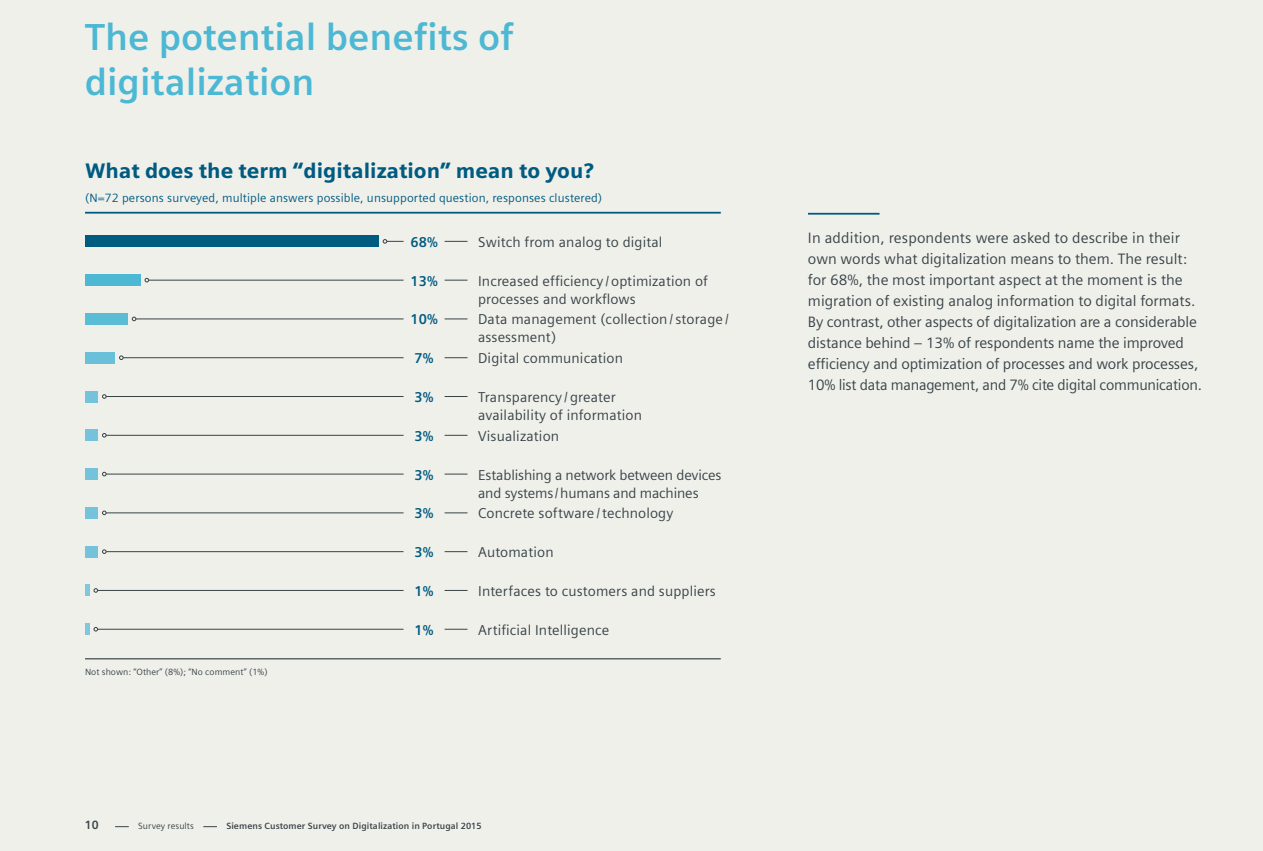
<style>
.page{position:relative;width:1263px;height:851px;background:#fff}
.page>*{position:absolute;margin:0;border:0;box-sizing:border-box;transform-origin:0 0}
.t1{font:700 37.5px/45px "Siemens Sans";color:#4cb8d3}
.t2{font:900 21px "Siemens Sans";color:#005b81}
.t3{font:15px/21px "Siemens Sans";letter-spacing:-.01em;color:#384348}
.t4{font:14.25px/18px "Siemens Sans";letter-spacing:.01em;color:#384348}
.t5{font:14.25px/18px "Siemens Sans";letter-spacing:-.01em;color:#384348}
.t6{font:700 14.25px "Siemens Sans";color:#005b81}
.t7{font:12px "Siemens Sans";letter-spacing:.01em;color:#005b81}
.t8{font:700 12px "Siemens Sans";color:#384348}
.t9{font:700 9px "Siemens Sans";letter-spacing:.01em;color:#384348}
.t10{font:9px "Siemens Sans";letter-spacing:.01em;color:#384348}
</style>
<div class="page">
<div style="left:0;top:0;width:1263px;height:850px;background:#f0f0eb"></div>
<hr style="left:808px;top:213px;width:71px;height:1px;background:#005b81">
<hr style="left:85px;top:658px;width:636px;height:1px;background:#384348">
<div style="left:85px;top:236px;width:293px;height:11px;background:#005b81"></div>
<svg style="left:383px;top:239px;width:21px;height:4px"></svg>
<svg style="left:445px;top:241px;width:22px;height:1px"></svg>
<div style="left:85px;top:274px;width:55px;height:12px;background:#4cb8d3"></div>
<hr style="left:149px;top:279px;width:255px;height:1px;background:#384348">
<svg style="left:145px;top:278px;width:4px;height:4px"></svg>
<svg style="left:445px;top:279px;width:22px;height:1px"></svg>
<div style="left:85px;top:313px;width:43px;height:11px;background:#5bbcd6"></div>
<hr style="left:136px;top:318px;width:268px;height:1px;background:#384348">
<svg style="left:132px;top:316px;width:4px;height:5px"></svg>
<svg style="left:445px;top:318px;width:22px;height:1px"></svg>
<div style="left:85px;top:391px;width:13px;height:11px;background:#75c3db"></div>
<hr style="left:106px;top:396px;width:298px;height:1px;background:#384348">
<svg style="left:102px;top:394px;width:5px;height:4px"></svg>
<svg style="left:445px;top:396px;width:22px;height:1px"></svg>
<div style="left:85px;top:429px;width:13px;height:12px;background:#75c3db"></div>
<hr style="left:106px;top:435px;width:298px;height:1px;background:#384348">
<svg style="left:102px;top:433px;width:5px;height:4px"></svg>
<svg style="left:445px;top:435px;width:22px;height:1px"></svg>
<div style="left:85px;top:546px;width:13px;height:11px;background:#75c3db"></div>
<hr style="left:106px;top:551px;width:298px;height:1px;background:#384348">
<svg style="left:102px;top:549px;width:5px;height:5px"></svg>
<svg style="left:445px;top:551px;width:22px;height:1px"></svg>
<hr style="left:85px;top:584px;width:4px;height:12px;background:#80c7dd">
<hr style="left:98px;top:590px;width:306px;height:1px;background:#384348">
<svg style="left:94px;top:588px;width:4px;height:4px"></svg>
<svg style="left:445px;top:590px;width:22px;height:1px"></svg>
<div style="left:85px;top:468px;width:13px;height:11px;background:#75c3db"></div>
<hr style="left:106px;top:473px;width:298px;height:1px;background:#384348">
<svg style="left:102px;top:472px;width:5px;height:4px"></svg>
<svg style="left:445px;top:473px;width:22px;height:1px"></svg>
<hr style="left:85px;top:623px;width:4px;height:11px;background:#80c7dd">
<hr style="left:98px;top:628px;width:306px;height:1px;background:#384348">
<svg style="left:94px;top:627px;width:4px;height:4px"></svg>
<svg style="left:445px;top:628px;width:22px;height:1px"></svg>
<div style="left:85px;top:507px;width:13px;height:11px;background:#75c3db"></div>
<hr style="left:106px;top:512px;width:298px;height:1px;background:#384348">
<svg style="left:102px;top:510px;width:5px;height:5px"></svg>
<svg style="left:445px;top:512px;width:22px;height:1px"></svg>
<div style="left:85px;top:352px;width:30px;height:11px;background:#69c0d8"></div>
<hr style="left:123px;top:357px;width:281px;height:1px;background:#384348">
<svg style="left:119px;top:355px;width:5px;height:5px"></svg>
<svg style="left:445px;top:357px;width:22px;height:1px"></svg>
<svg style="left:115px;top:826px;width:14px;height:1px"></svg>
<svg style="left:203px;top:826px;width:14px;height:1px"></svg>
<hr style="left:85px;top:212px;width:636px;height:1px;background:#005b81">
<h1 class="t1" style="left:85px;top:15px;width:431px">The potential benefits of digitalization</h1>
<h2 class="t2" style="left:85px;top:158px;width:510px">What does the term “digitalization” mean to you?</h2>
<p class="t7" style="left:85px;top:191px;width:519px">(N=72 persons surveyed, multiple answers possible, unsupported question, responses clustered)</p>
<p class="t4" style="left:478px;top:233px;width:186px">Switch from analog to digital</p>
<p class="t4" style="left:478px;top:272px;width:231px">Increased efficiency /optimization of processes and workflows</p>
<p class="t4" style="left:478px;top:310px;width:252px">Data management (collection/ storage / assessment)</p>
<p class="t6" style="left:410px;top:234px;width:29px">68%</p>
<p class="t6" style="left:410px;top:272px;width:29px">13%</p>
<p class="t6" style="left:410px;top:311px;width:29px">10%</p>
<p class="t10" style="left:85px;top:666px;width:184px">Not shown: “Other” (8%); “No comment” (1%)</p>
<p class="t6" style="left:414px;top:350px;width:21px">7%</p>
<p class="t4" style="left:478px;top:349px;width:146px">Digital communication</p>
<p class="t6" style="left:414px;top:389px;width:21px">3%</p>
<p class="t6" style="left:414px;top:427px;width:21px">3%</p>
<p class="t4" style="left:478px;top:388px;width:165px">Transparency / greater availability of information</p>
<p class="t4" style="left:478px;top:427px;width:82px">Visualization</p>
<p class="t6" style="left:414px;top:466px;width:21px">3%</p>
<p class="t5" style="left:478px;top:465px;width:245px">Establishing a network between devices and systems/humans and machines</p>
<p class="t6" style="left:414px;top:505px;width:21px">3%</p>
<p class="t4" style="left:478px;top:504px;width:197px">Concrete software /technology</p>
<p class="t6" style="left:414px;top:544px;width:21px">3%</p>
<p class="t6" style="left:414px;top:582px;width:21px">1%</p>
<p class="t4" style="left:478px;top:543px;width:77px">Automation</p>
<p class="t4" style="left:478px;top:582px;width:239px">Interfaces to customers and suppliers</p>
<p class="t6" style="left:414px;top:621px;width:21px">1%</p>
<p class="t4" style="left:478px;top:620px;width:133px">Artificial Intelligence</p>
<p class="t8" style="left:85px;top:818px;width:15px">10</p>
<p class="t10" style="left:138px;top:821px;width:57px">Survey results</p>
<p class="t9" style="left:226px;top:821px;width:257px">Siemens Customer Survey on Digitalization in Portugal 2015</p>
<p class="t3" style="left:808px;top:227px;width:396px">In addition, respondents were asked to describe in their own words what digitalization means to them. The result: for 68%, the most important aspect at the moment is the migration of existing analog information to digital formats.<br>By contrast, other aspects of digitalization are a considerable distance behind – 13% of respondents name the improved efficiency and optimization of processes and work processes, 10% list data management, and 7% cite digital communication.</p>
</div>
